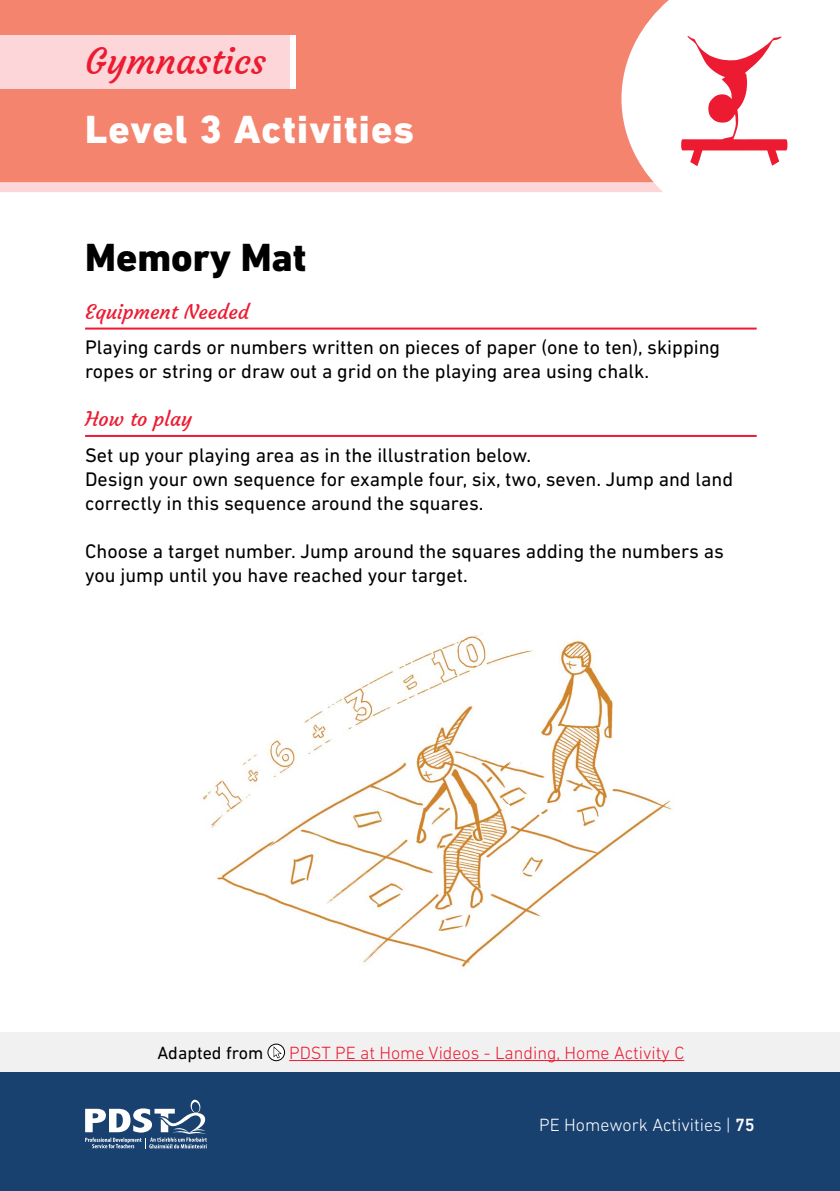
<style>
.page{position:relative;width:840px;height:1191px;background:#fff}
.page>*{position:absolute;margin:0;border:0;box-sizing:border-box;transform-origin:0 0}
.t1{font:800 40px "DIN Next LT Pro";letter-spacing:.03em;color:#fff}
.t2{font:800 40px "DIN Next LT Pro";color:#000}
.t3{font:36px "Courgette";color:#ed1b31}
.t4{font:20px/24px "DIN Next LT Pro";color:#000}
.t5{font:20px "Courgette";color:#ed1b31}
.t6{font:300 18px "DIN Next LT Pro";color:#ed1b31}
.t7{font:300 18px "DIN Next LT Pro";color:#fff}
.t8{font:18px "DIN Next LT Pro";color:#000}
.s1{font-weight:500}
</style>
<div class="page">
<div style="left:0;top:1071px;width:839px;height:120px;background:#194170"></div>
<svg style="left:85px;top:1099px;width:122px;height:49px"></svg>
<hr style="left:85px;top:327px;width:671px;height:2px;background:#ed1b31">
<hr style="left:85px;top:435px;width:671px;height:2px;background:#ed1b31">
<div style="left:0;top:1032px;width:839px;height:39px;background:#f1f1f2"></div>
<hr style="left:289px;top:1060px;width:395px;height:1px;background:#ed1b31">
<svg style="left:268px;top:1044px;width:16px;height:16px"></svg>
<div style="left:267px;top:1043px;width:18px;height:18px;border:1px solid #000;border-radius:50%"></div>
<svg style="left:273px;top:1046px;width:8px;height:12px"></svg>
<div style="left:0;top:0;width:839px;height:186px;background:#f5846f"></div>
<div style="left:0;top:182px;width:839px;height:10px;background:#fcd6d8"></div>
<svg style="left:621px;top:0;width:218px;height:192px;background:#fef3f1"></svg>
<svg style="left:680px;top:36px;width:107px;height:130px;background:#fac5ca"></svg>
<div style="left:0;top:35px;width:292px;height:54px;background:#fcd6d8"></div>
<div style="left:290px;top:35px;width:5px;height:54px;background:#fff"></div>
<img style="left:202px;top:635px;width:470px;height:335px">
<h2 class="t3" style="left:85px;top:39px;width:182px">Gymnastics</h2>
<h1 class="t1" style="left:85px;top:105px;width:330px">Level 3 Activities</h1>
<h1 class="t2" style="left:85px;top:234px;width:223px">Memory Mat</h1>
<p class="t5" style="left:85px;top:299px;width:165px">Equipment Needed</p>
<p class="t4" style="left:85px;top:335px;width:636px">Playing cards or numbers written on pieces of paper (one to ten), skipping ropes or string or draw out a grid on the playing area using chalk.</p>
<p class="t5" style="left:85px;top:407px;width:108px">How to play</p>
<p class="t4" style="left:85px;top:443px;width:649px">Set up your playing area as in the illustration below.<br>Design your own sequence for example four, six, two, seven. Jump and land correctly in this sequence around the squares.</p>
<p class="t4" style="left:85px;top:539px;width:640px">Choose a target number. Jump around the squares adding the numbers as you jump until you have reached your target.</p>
<p class="t8" style="left:157px;top:1042px;width:107px">Adapted from</p>
<p class="t6" style="left:289px;top:1042px;width:396px">PDST PE at Home Videos - Landing, Home Activity C</p>
<p class="t7" style="left:539px;top:1114px;width:217px">PE Homework Activities | <span class="s1">75</span></p>
</div>
